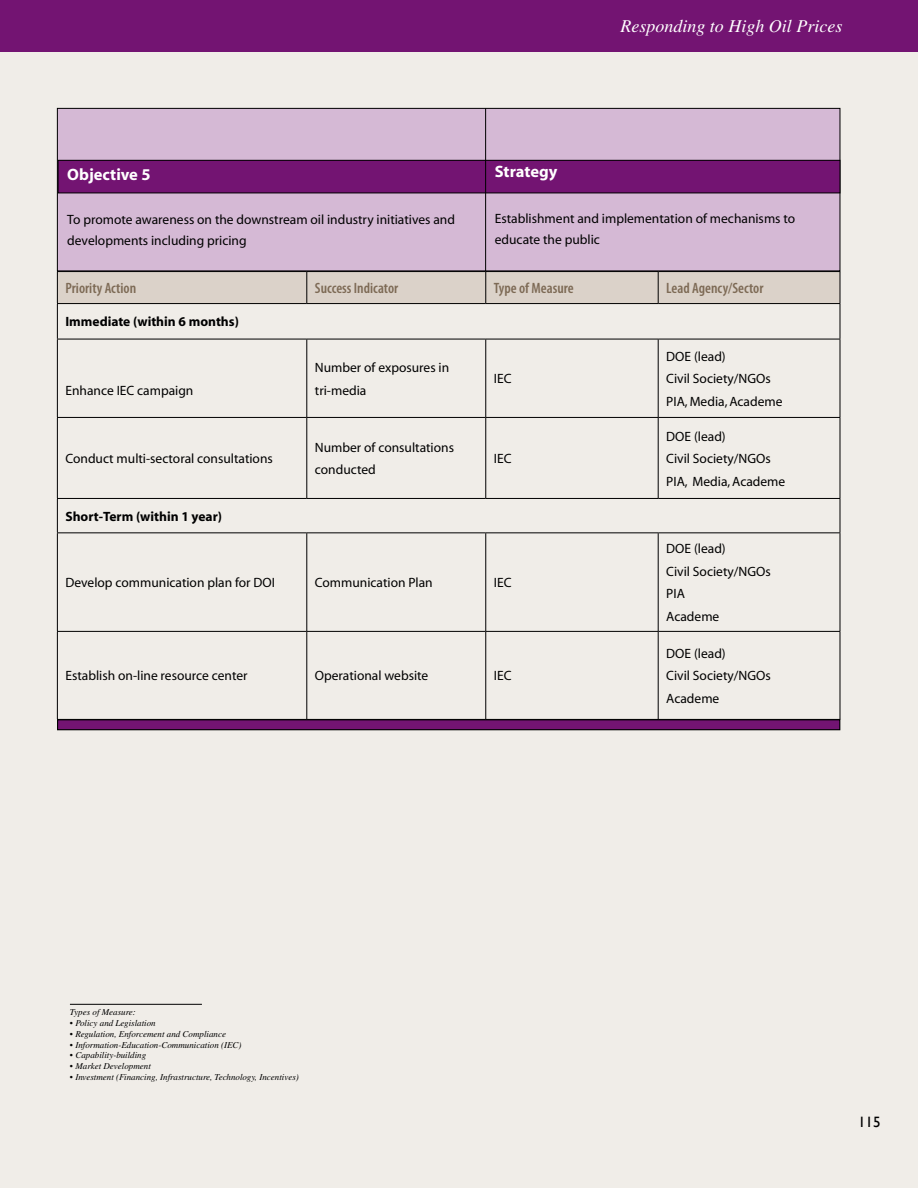
<style>
.page{position:relative;width:918px;height:1188px;background:#f0ede8}
.page>*{position:absolute;margin:0;border:0;box-sizing:border-box;transform-origin:0 0}
.t1{font:italic 18px "Times";color:#fff}
.t2{font:700 16.5px "Myriad";color:#fff}
.t3{font:600 condensed 15px "Myriad Pro";color:#7d6a55}
.t4{font:15px "Gill Sans";color:#000}
.t5{font:13.5px/22.5px "Myriad";color:#000}
.t6{font:700 13.5px "Myriad";color:#000}
.t7{font:italic 9px "Times";color:#000}
</style>
<div class="page">
<div style="left:0;top:0;width:918px;height:52px;background:#731472"></div>
<hr style="left:70px;top:1004px;width:132px;height:1px;background:#000">
<div style="left:57px;top:271px;width:783px;height:33px;background:#dbd2c9"></div>
<div style="left:57px;top:108px;width:783px;height:163px;background:#d5b9d5"></div>
<div style="left:57px;top:108px;width:783px;height:163px;border:1px solid #000"></div>
<div style="left:58px;top:160px;width:782px;height:33px;background:#731472"></div>
<div style="left:58px;top:160px;width:782px;height:33px;border:1px solid #000"></div>
<hr style="left:57px;top:271px;width:250px;height:1px;background:#000">
<hr style="left:57px;top:272px;width:1px;height:31px;background:#000">
<hr style="left:307px;top:271px;width:179px;height:1px;background:#000">
<hr style="left:306px;top:272px;width:1px;height:31px;background:#000">
<hr style="left:486px;top:271px;width:172px;height:1px;background:#000">
<hr style="left:485px;top:272px;width:1px;height:31px;background:#000">
<hr style="left:658px;top:271px;width:182px;height:1px;background:#000">
<hr style="left:658px;top:272px;width:1px;height:31px;background:#000">
<hr style="left:840px;top:272px;width:1px;height:31px;background:#000">
<hr style="left:57px;top:303px;width:250px;height:1px;background:#000">
<hr style="left:57px;top:304px;width:1px;height:35px;background:#000">
<hr style="left:307px;top:303px;width:179px;height:1px;background:#000">
<hr style="left:486px;top:303px;width:172px;height:1px;background:#000">
<hr style="left:658px;top:303px;width:182px;height:1px;background:#000">
<hr style="left:840px;top:304px;width:1px;height:35px;background:#000">
<hr style="left:57px;top:339px;width:250px;height:1px;background:#000">
<hr style="left:57px;top:339px;width:1px;height:78px;background:#000">
<hr style="left:307px;top:339px;width:179px;height:1px;background:#000">
<hr style="left:306px;top:339px;width:1px;height:78px;background:#000">
<hr style="left:486px;top:339px;width:172px;height:1px;background:#000">
<hr style="left:485px;top:339px;width:1px;height:78px;background:#000">
<hr style="left:658px;top:339px;width:182px;height:1px;background:#000">
<hr style="left:658px;top:339px;width:1px;height:78px;background:#000">
<hr style="left:840px;top:339px;width:1px;height:78px;background:#000">
<hr style="left:57px;top:417px;width:250px;height:1px;background:#000">
<hr style="left:57px;top:418px;width:1px;height:80px;background:#000">
<hr style="left:307px;top:417px;width:179px;height:1px;background:#000">
<hr style="left:306px;top:418px;width:1px;height:80px;background:#000">
<hr style="left:486px;top:417px;width:172px;height:1px;background:#000">
<hr style="left:485px;top:418px;width:1px;height:80px;background:#000">
<hr style="left:658px;top:417px;width:182px;height:1px;background:#000">
<hr style="left:658px;top:418px;width:1px;height:80px;background:#000">
<hr style="left:840px;top:418px;width:1px;height:80px;background:#000">
<hr style="left:57px;top:498px;width:250px;height:1px;background:#000">
<hr style="left:57px;top:499px;width:1px;height:33px;background:#000">
<hr style="left:307px;top:498px;width:179px;height:1px;background:#000">
<hr style="left:486px;top:498px;width:172px;height:1px;background:#000">
<hr style="left:658px;top:498px;width:182px;height:1px;background:#000">
<hr style="left:840px;top:499px;width:1px;height:33px;background:#000">
<hr style="left:57px;top:532px;width:250px;height:1px;background:#000">
<hr style="left:57px;top:533px;width:1px;height:98px;background:#000">
<hr style="left:307px;top:532px;width:179px;height:1px;background:#000">
<hr style="left:306px;top:533px;width:1px;height:98px;background:#000">
<hr style="left:486px;top:532px;width:172px;height:1px;background:#000">
<hr style="left:485px;top:533px;width:1px;height:98px;background:#000">
<hr style="left:658px;top:532px;width:182px;height:1px;background:#000">
<hr style="left:658px;top:533px;width:1px;height:98px;background:#000">
<hr style="left:840px;top:533px;width:1px;height:98px;background:#000">
<hr style="left:57px;top:631px;width:250px;height:1px;background:#000">
<hr style="left:57px;top:632px;width:1px;height:87px;background:#000">
<hr style="left:307px;top:631px;width:179px;height:1px;background:#000">
<hr style="left:306px;top:632px;width:1px;height:87px;background:#000">
<hr style="left:486px;top:631px;width:172px;height:1px;background:#000">
<hr style="left:485px;top:632px;width:1px;height:87px;background:#000">
<hr style="left:658px;top:631px;width:182px;height:1px;background:#000">
<hr style="left:658px;top:632px;width:1px;height:87px;background:#000">
<hr style="left:840px;top:632px;width:1px;height:87px;background:#000">
<div style="left:58px;top:720px;width:782px;height:10px;background:#731472"></div>
<div style="left:57px;top:719px;width:783px;height:11px;border:1px solid #000"></div>
<hr style="left:485px;top:108px;width:1px;height:163px;background:#000">
<h1 class="t1" style="left:620px;top:16px;width:223px">Responding to High Oil Prices</h1>
<p class="t2" style="left:67px;top:166px;width:85px">Objective 5</p>
<p class="t5" style="left:67px;top:209px;width:389px;line-height:21px">To promote awareness on the downstream oil industry initiatives and developments including pricing</p>
<p class="t2" style="left:495px;top:163px;width:64px">Strategy</p>
<p class="t5" style="left:495px;top:208px;width:302px;line-height:21px">Establishment and implementation of mechanisms to educate the public</p>
<p class="t3" style="left:65px;top:279px;width:72px">Priority Action</p>
<p class="t3" style="left:315px;top:279px;width:85px">Success Indicator</p>
<p class="t3" style="left:494px;top:279px;width:81px">Type of Measure</p>
<p class="t3" style="left:666px;top:279px;width:99px">Lead Agency/Sector</p>
<p class="t6" style="left:65px;top:315px;width:175px">Immediate (within 6 months)</p>
<p class="t5" style="left:65px;top:379px;width:129px">Enhance IEC campaign</p>
<p class="t5" style="left:315px;top:357px;width:136px">Number of exposures in tri-media</p>
<p class="t5" style="left:494px;top:368px;width:19px">IEC</p>
<p class="t5" style="left:65px;top:448px;width:209px">Conduct multi-sectoral consultations</p>
<p class="t5" style="left:315px;top:437px;width:141px">Number of consultations conducted</p>
<p class="t5" style="left:494px;top:448px;width:19px">IEC</p>
<p class="t6" style="left:65px;top:509px;width:158px">Short-Term (within 1 year)</p>
<p class="t5" style="left:65px;top:572px;width:211px">Develop communication plan for DOI</p>
<p class="t5" style="left:315px;top:572px;width:119px">Communication Plan</p>
<p class="t5" style="left:494px;top:572px;width:19px">IEC</p>
<p class="t5" style="left:65px;top:665px;width:184px">Establish on-line resource center</p>
<p class="t5" style="left:315px;top:665px;width:115px">Operational website</p>
<p class="t5" style="left:494px;top:665px;width:19px">IEC</p>
<p class="t5" style="left:666px;top:346px;width:118px">DOE (lead)<br>Civil Society/NGOs<br>PIA, Media, Academe</p>
<p class="t5" style="left:666px;top:425px;width:121px">DOE (lead)<br>Civil Society/NGOs<br>PIA, Media, Academe</p>
<p class="t5" style="left:666px;top:538px;width:106px">DOE (lead)<br>Civil Society/NGOs<br>PIA<br>Academe</p>
<p class="t5" style="left:666px;top:643px;width:106px">DOE (lead)<br>Civil Society/NGOs<br>Academe</p>
<p class="t7" style="left:70px;top:1007px;width:67px">Types of Measure:</p>
<p class="t7" style="left:70px;top:1018px;width:87px">• Policy and Legislation</p>
<p class="t7" style="left:70px;top:1029px;width:158px">• Regulation, Enforcement and Compliance</p>
<p class="t7" style="left:70px;top:1040px;width:173px">• Information-Education-Communication (IEC)</p>
<p class="t7" style="left:70px;top:1051px;width:78px">• Capability-building</p>
<p class="t7" style="left:70px;top:1061px;width:82px">• Market Development</p>
<p class="t7" style="left:70px;top:1072px;width:230px">• Investment (Financing, Infrastructure, Technology, Incentives)</p>
<p class="t4" style="left:858px;top:1113px;width:24px">115</p>
</div>
